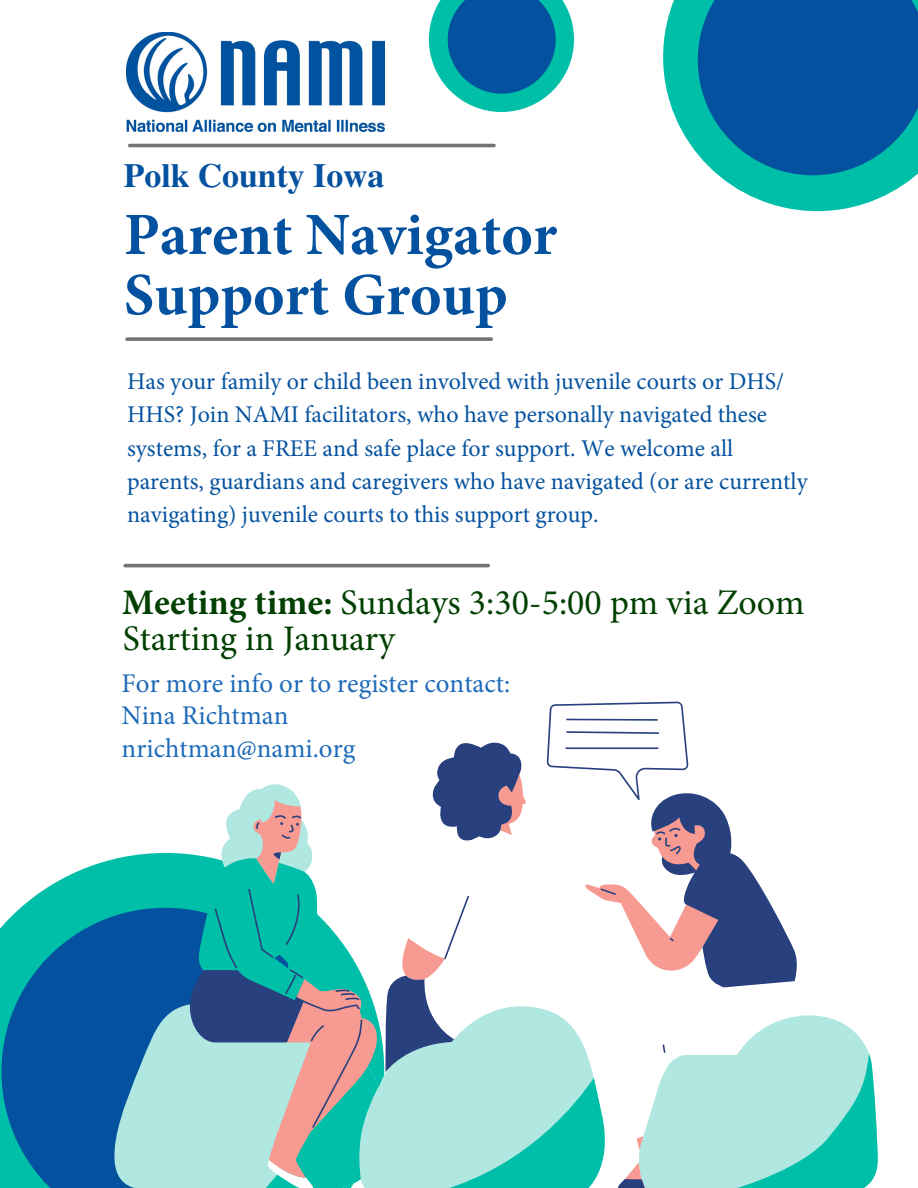
<style>
.page{position:relative;width:918px;height:1188px;background:#fff}
.page>*{position:absolute;margin:0;border:0;box-sizing:border-box;transform-origin:0 0}
.t1{font:700 60px/60.3px "Minion Pro";color:#04529f}
.t2{font:36px/36px "Minion Pro";color:#004000}
.t3{font:700 33.75px "Te X Gyre Termes";color:#04529f}
.t4{font:27px/32.4px "Minion Pro";color:#1e6bb9}
.t5{font:24px/33.5px "Minion Pro";color:#04529f}
.s1{font-weight:700}
</style>
<div class="page">
<svg style="left:0;top:868px;width:86px;height:320px"></svg>
<svg style="left:2px;top:908px;width:84px;height:280px;fill:#04529f"></svg>
<svg style="left:86px;top:853px;width:103px;height:335px;fill:#04529f"></svg>
<svg style="left:803px;top:1015px;width:75px;height:173px;fill:#b0e7e1"></svg>
<svg style="left:189px;top:702px;width:611px;height:486px"></svg>
<svg style="left:127px;top:337px;width:364px;height:4px"></svg>
<svg style="left:663px;top:0;width:253px;height:211px;fill:#00bfa8"></svg>
<svg style="left:698px;top:0;width:220px;height:175px"></svg>
<hr style="left:125px;top:564px;width:363px;height:3px;background:#737373">
<svg style="left:429px;top:0;width:145px;height:112px"></svg>
<img style="left:126px;top:33px;width:259px;height:99px">
<hr style="left:130px;top:144px;width:364px;height:3px;background:#737373">
<h3 class="t3" style="left:124px;top:149px;width:262px">Polk County Iowa</h3>
<h1 class="t1" style="left:124px;top:204px;width:435px">Parent Navigator<br>Support Group</h1>
<p class="t5" style="left:127px;top:364px;width:682px">Has your family or child been involved with juvenile courts or DHS/ HHS? Join NAMI facilitators, who have personally navigated these systems, for a FREE and safe place for support. We welcome all parents, guardians and caregivers who have navigated (or are currently navigating) juvenile courts to this support group.</p>
<h2 class="t2" style="left:122px;top:584px;width:684px"><span class="s1">Meeting time:</span> Sundays 3:30-5:00 pm via Zoom<br>Starting in January</h2>
<p class="t4" style="left:122px;top:667px;width:390px">For more info or to register contact:<br>Nina Richtman nrichtman@nami.org</p>
</div>
